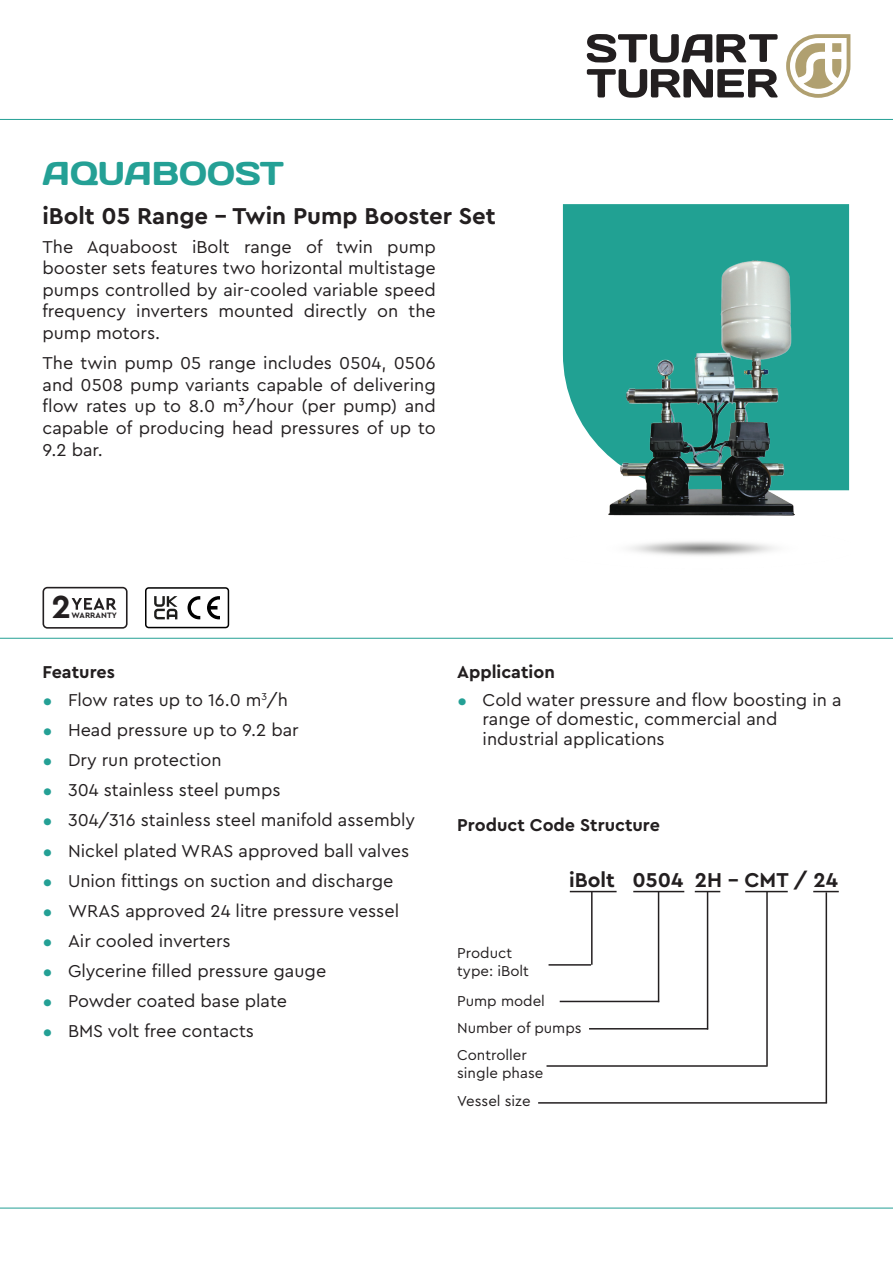
<style>
.page{position:relative;width:893px;height:1263px;background:#fff}
.page>*{position:absolute;margin:0;border:0;box-sizing:border-box;transform-origin:0 0}
.t1{font:700 33.45px "Cera Pro";color:#231f20}
.t2{font:33px "Days";color:#24a095}
.t3{font:700 24px "Cera Pro";color:#231f20}
.Text_-_Sub_Heading{font:700 21px "Cera Pro";color:#231f20}
.Body{font:18px/21.6px "Cera Pro";color:#231f20;text-align:justify}
.Text_-_Sub_Heading-2{font:700 18px "Cera Pro";color:#231f20}
.Text_-_Sub_Heading-3{font:15px/18px "Cera Pro";color:#231f20}
.t4{font:700 8.25px "Cera Pro";letter-spacing:.01em;color:#231f20}
.s1{font-size:27px;color:#24a095}
</style>
<div class="page">
<hr style="left:0;top:119px;width:893px;height:1px;background:#24a095">
<hr style="left:0;top:1208px;width:893px;height:1px;background:#24a095">
<hr style="left:0;top:638px;width:893px;height:1px;background:#24a095">
<svg style="left:587px;top:34px;width:191px;height:29px"></svg>
<svg style="left:587px;top:69px;width:191px;height:29px"></svg>
<svg style="left:786px;top:34px;width:64px;height:64px"></svg>
<hr style="left:546px;top:1065px;width:222px;height:2px;background:#231f20">
<hr style="left:591px;top:891px;width:2px;height:74px;background:#231f20">
<hr style="left:707px;top:892px;width:1px;height:137px;background:#231f20">
<hr style="left:589px;top:1028px;width:119px;height:1px;background:#231f20">
<hr style="left:570px;top:891px;width:47px;height:1px;background:#231f20">
<hr style="left:633px;top:891px;width:51px;height:1px;background:#231f20">
<svg style="left:695px;top:891px;width:25px;height:1px"></svg>
<hr style="left:745px;top:891px;width:43px;height:1px;background:#231f20">
<hr style="left:560px;top:1001px;width:99px;height:1px;background:#231f20">
<hr style="left:549px;top:964px;width:42px;height:2px;background:#231f20">
<hr style="left:658px;top:891px;width:1px;height:111px;background:#231f20">
<hr style="left:766px;top:891px;width:2px;height:175px;background:#231f20">
<hr style="left:826px;top:892px;width:1px;height:211px;background:#231f20">
<svg style="left:813px;top:891px;width:26px;height:1px"></svg>
<hr style="left:538px;top:1102px;width:289px;height:1px;background:#231f20">
<svg style="left:43px;top:587px;width:85px;height:42px"></svg>
<svg style="left:207px;top:596px;width:13px;height:23px"></svg>
<svg style="left:188px;top:596px;width:12px;height:23px"></svg>
<svg style="left:154px;top:596px;width:23px;height:23px"></svg>
<div style="left:145px;top:587px;width:84px;height:41px;border:2px solid #000;border-radius:3px"></div>
<div style="left:563px;top:204px;width:286px;height:286px;background:#21a193"></div>
<img style="left:571px;top:251px;width:272px;height:265px">
<h2 class="t2" style="left:43px;top:152px;width:243px">AQUABOOST</h2>
<h3 class="t3" style="left:43px;top:199px;width:455px">iBolt 05 Range - Twin Pump Booster Set</h3>
<p class="Body" style="left:43px;top:235px;width:395px">The Aquaboost iBolt range of twin pump booster sets features two horizontal multistage pumps controlled by air-cooled variable speed frequency inverters mounted directly on the pump motors.</p>
<p class="Body" style="left:43px;top:352px;width:395px">The twin pump 05 range includes 0504, 0506 and 0508 pump variants capable of delivering flow rates up to 8.0 m³/hour (per pump) and capable of producing head pressures of up to 9.2 bar.</p>
<p class="t1" style="left:51px;top:584px;width:21px">2</p>
<p class="t4" style="left:72px;top:610px;width:47px">WARRANTY</p>
<p class="Text_-_Sub_Heading-2" style="left:43px;top:660px;width:74px">Features</p>
<p class="Body" style="left:43px;top:688px;width:247px"><span class="s1">•</span> Flow rates up to 16.0 m<sup>3</sup>/h</p>
<p class="Body" style="left:43px;top:718px;width:258px"><span class="s1">•</span> Head pressure up to 9.2 bar</p>
<p class="Body" style="left:43px;top:748px;width:181px"><span class="s1">•</span> Dry run protection</p>
<p class="Body" style="left:43px;top:779px;width:240px"><span class="s1">•</span> 304 stainless steel pumps</p>
<p class="Body" style="left:43px;top:809px;width:374px"><span class="s1">•</span> 304/316 stainless steel manifold assembly</p>
<p class="Body" style="left:43px;top:839px;width:368px"><span class="s1">•</span> Nickel plated WRAS approved ball valves</p>
<p class="Body" style="left:43px;top:869px;width:352px"><span class="s1">•</span> Union fittings on suction and discharge</p>
<p class="Body" style="left:43px;top:899px;width:358px"><span class="s1">•</span> WRAS approved 24 litre pressure vessel</p>
<p class="Body" style="left:43px;top:929px;width:190px"><span class="s1">•</span> Air cooled inverters</p>
<p class="Body" style="left:43px;top:959px;width:285px"><span class="s1">•</span> Glycerine filled pressure gauge</p>
<p class="Body" style="left:43px;top:990px;width:246px"><span class="s1">•</span> Powder coated base plate</p>
<p class="Body" style="left:43px;top:1020px;width:213px"><span class="s1">•</span> BMS volt free contacts</p>
<p class="Text_-_Sub_Heading-2" style="left:457px;top:660px;width:99px">Application</p>
<p class="Body" style="left:483px;top:689px;width:360px;line-height:19.5px;text-align:left;text-indent:-26px"><span class="s1">•</span> Cold water pressure and flow boosting in a range of domestic, commercial and industrial applications</p>
<p class="Text_-_Sub_Heading-2" style="left:457px;top:813px;width:204px">Product Code Structure</p>
<p class="Text_-_Sub_Heading" style="left:569px;top:866px;width:270px">iBolt 0504 2H - CMT / 24</p>
<p class="Text_-_Sub_Heading-3" style="left:457px;top:943px;width:73px">Product type: iBolt</p>
<p class="Text_-_Sub_Heading-3" style="left:457px;top:991px;width:89px">Pump model</p>
<p class="Text_-_Sub_Heading-3" style="left:457px;top:1018px;width:126px">Number of pumps</p>
<p class="Text_-_Sub_Heading-3" style="left:457px;top:1045px;width:88px">Controller single phase</p>
<p class="Text_-_Sub_Heading-3" style="left:457px;top:1092px;width:75px">Vessel size</p>
</div>
